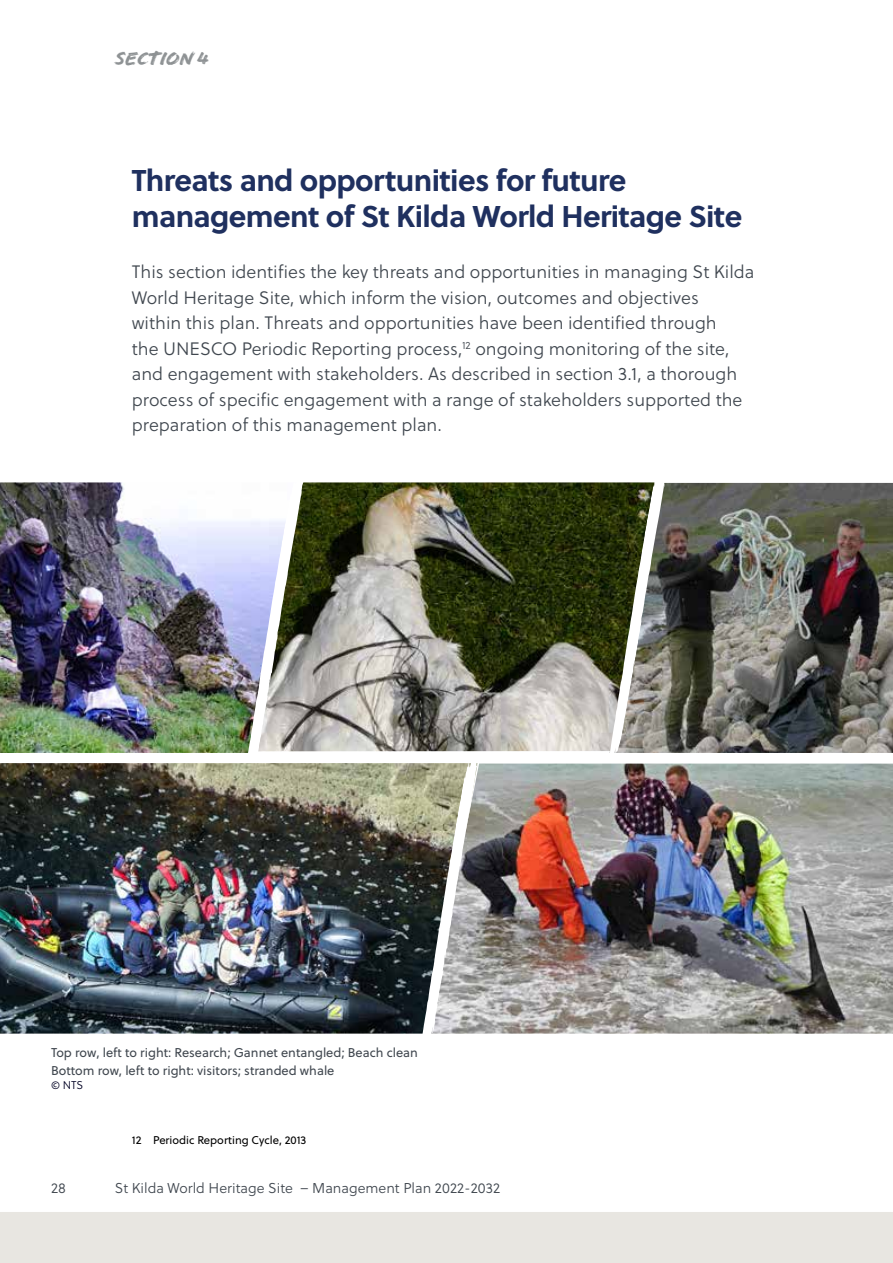
<style>
.page{position:relative;width:893px;height:1263px;background:#fff}
.page>*{position:absolute;margin:0;border:0;box-sizing:border-box;transform-origin:0 0}
.Heading_1{font:700 30px/36px "Soleil";letter-spacing:-.02em;color:#1f305f}
.Introductory_para{font:18px/25.5px "Soleil Lt";color:#40474f}
.t1{font:18px "NTS Maxwell";color:#8e9294}
.t2{font:14.25px "Soleil Lt";color:#40474f}
.t3{font:12.75px "Soleil";color:#40474f}
.Footnote{font:11.25px "Soleil";color:#000}
.Copyright{font:11.25px "Soleil Lt";color:#000123}
</style>
<div class="page">
<img style="left:0;top:482px;width:244px;height:271px">
<img style="left:482px;top:763px;width:411px;height:270px">
<img style="left:0;top:763px;width:411px;height:270px">
<svg style="left:411px;top:763px;width:71px;height:271px;background:#90928b"></svg>
<img style="left:669px;top:483px;width:224px;height:270px">
<img style="left:307px;top:482px;width:298px;height:269px">
<svg style="left:244px;top:482px;width:63px;height:271px"></svg>
<svg style="left:605px;top:482px;width:64px;height:271px;background:#767967"></svg>
<div style="left:0;top:1212px;width:893px;height:51px;background:#e8e6e1"></div>
<p class="t1" style="left:115px;top:46px;width:95px">SECTION 4</p>
<p class="Heading_1" style="left:132px;top:161px;width:612px">Threats and opportunities for future management of St Kilda World Heritage Site</p>
<p class="Introductory_para" style="left:132px;top:259px;width:624px">This section identifies the key threats and opportunities in managing St Kilda World Heritage Site, which inform the vision, outcomes and objectives<br>within this plan. Threats and opportunities have been identified through<br>the UNESCO Periodic Reporting process,<sup>12</sup> ongoing monitoring of the site, and engagement with stakeholders. As described in section 3.1, a thorough process of specific engagement with a range of stakeholders supported the preparation of this management plan.</p>
<p class="t3" style="left:51px;top:1043px;width:368px">Top row, left to right: Research; Gannet entangled; Beach clean</p>
<p class="t3" style="left:51px;top:1061px;width:285px">Bottom row, left to right: visitors; stranded whale</p>
<p class="Copyright" style="left:51px;top:1077px;width:34px">© NTS</p>
<p class="Footnote" style="left:132px;top:1132px;width:176px">12 Periodic Reporting Cycle, 2013</p>
<p class="t2" style="left:51px;top:1178px;width:16px">28</p>
<p class="t2" style="left:115px;top:1178px;width:387px">St Kilda World Heritage Site – Management Plan 2022-2032</p>
</div>
